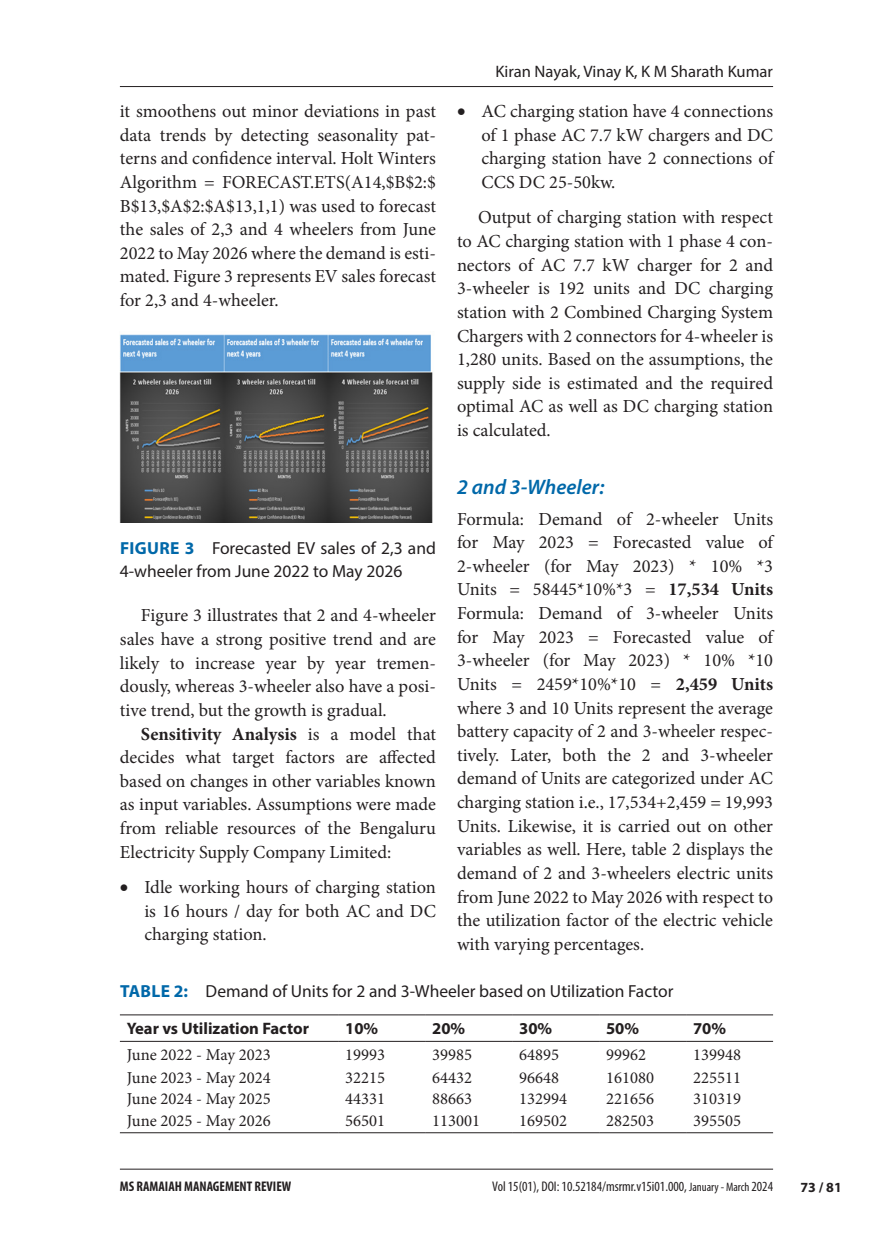
<style>
.page{position:relative;width:893px;height:1260px;background:#fff}
.page>*{position:absolute;margin:0;border:0;box-sizing:border-box;transform-origin:0 0}
.sectionc{font:italic 600 21px "Myriad Pro";color:#0068a9}
.para_text_flush{font:18.38px/23.6px "Minion Pro";color:#231f20;text-align:justify}
.para_text{font:18.38px/23.6px "Minion Pro";color:#231f20;text-align:justify}
.figure_caption{font:17.5px/22.8px "Myriad Pro";color:#231f20}
.table_caption{font:17.5px "Myriad Pro";color:#231f20}
.table_body{font:16.62px "Minion Pro";color:#231f20}
.table_head{font:700 16.62px "Myriad Pro";color:#231f20}
.t1{font:16.62px "Myriad Pro";color:#231f20}
.t2{font:condensed 14px "Myriad Pro";color:#231f20}
.t3{font:700 condensed 14px "Myriad Pro";color:#231f20}
.t4{font:700 14px "Myriad Pro";color:#231f20}
.s1{font-weight:700}
.s2{font-weight:700;color:#0068a9}
.s3{font-size:12.25px}
</style>
<div class="page">
<hr style="left:120px;top:86px;width:653px;height:1px;background:#231f20">
<hr style="left:120px;top:1168px;width:653px;height:1px;background:#231f20">
<img style="left:120px;top:334px;width:313px;height:188px">
<hr style="left:120px;top:1014px;width:218px;height:1px;background:#231f20">
<hr style="left:338px;top:1014px;width:87px;height:1px;background:#231f20">
<hr style="left:425px;top:1014px;width:87px;height:1px;background:#231f20">
<hr style="left:512px;top:1014px;width:87px;height:1px;background:#231f20">
<hr style="left:599px;top:1014px;width:87px;height:1px;background:#231f20">
<hr style="left:686px;top:1014px;width:87px;height:1px;background:#231f20">
<hr style="left:120px;top:1041px;width:218px;height:1px;background:#231f20">
<hr style="left:338px;top:1041px;width:87px;height:1px;background:#231f20">
<hr style="left:425px;top:1041px;width:87px;height:1px;background:#231f20">
<hr style="left:512px;top:1041px;width:87px;height:1px;background:#231f20">
<hr style="left:599px;top:1041px;width:87px;height:1px;background:#231f20">
<hr style="left:686px;top:1041px;width:87px;height:1px;background:#231f20">
<hr style="left:120px;top:1132px;width:218px;height:1px;background:#231f20">
<hr style="left:338px;top:1132px;width:87px;height:1px;background:#231f20">
<hr style="left:425px;top:1132px;width:87px;height:1px;background:#231f20">
<hr style="left:512px;top:1132px;width:87px;height:1px;background:#231f20">
<hr style="left:599px;top:1132px;width:87px;height:1px;background:#231f20">
<hr style="left:686px;top:1132px;width:87px;height:1px;background:#231f20">
<p class="para_text_flush" style="left:120px;top:99px;width:318px">it smoothens out minor deviations in past data trends by detecting seasonality pat&shy;terns and confidence interval. Holt Winters Algorithm = FORECAST.ETS(A14,$B$2:$ B$13,$A$2:$A$13,1,1) was used to forecast the sales of 2,3 and 4 wheelers from June 2022 to May 2026 where the demand is esti&shy;mated. Figure 3 represents EV sales forecast for 2,3 and 4-wheeler.</p>
<p class="t1" style="left:495px;top:62px;width:279px">Kiran Nayak, Vinay K, K M Sharath Kumar</p>
<p class="para_text_flush" style="left:481px;top:99px;width:293px;text-indent:-24px">• AC charging station have 4 connections of 1 phase AC 7.7 kW chargers and DC charging station have 2 connections of CCS DC 25-50kw.</p>
<p class="para_text" style="left:457px;top:206px;width:318px;text-indent:21px">Output of charging station with respect to AC charging station with 1 phase 4 con&shy;nectors of AC 7.7 kW charger for 2 and 3-wheeler is 192 units and DC charging station with 2 Combined Charging System Chargers with 2 connectors for 4-wheeler is 1,280 units. Based on the assumptions, the supply side is estimated and the required optimal AC as well as DC charging station is calculated.</p>
<p class="sectionc" style="left:457px;top:473px;width:149px">2 and 3-Wheeler:</p>
<p class="para_text_flush" style="left:457px;top:507px;width:318px">Formula: Demand of 2-wheeler Units for May 2023 = Forecasted value of 2-wheeler (for May 2023) * 10% *3<br>Units = 58445*10%*3 = <span class="s1">17,534 Units </span>Formula: Demand of 3-wheeler Units for May 2023 = Forecasted value of 3-wheeler (for May 2023) * 10% *10<br>Units = 2459*10%*10 = <span class="s1">2,459 Units </span>where 3 and 10 Units represent the average battery capacity of 2 and 3-wheeler respec&shy;tively. Later, both the 2 and 3-wheeler demand of Units are categorized under AC charging station i.e., 17,534+2,459 = 19,993<br>Units. Likewise, it is carried out on other variables as well. Here, table 2 displays the demand of 2 and 3-wheelers electric units from June 2022 to May 2026 with respect to the utilization factor of the electric vehicle with varying percentages.</p>
<p class="table_caption" style="left:120px;top:980px;width:555px"><span class="s2">TABLE 2:</span> Demand of Units for 2 and 3-Wheeler based on Utilization Factor</p>
<p class="table_head" style="left:127px;top:1018px;width:184px">Year vs Utilization Factor</p>
<p class="table_head" style="left:345px;top:1018px;width:35px">10%</p>
<p class="table_head" style="left:432px;top:1018px;width:35px">20%</p>
<p class="table_head" style="left:519px;top:1018px;width:35px">30%</p>
<p class="table_head" style="left:606px;top:1018px;width:35px">50%</p>
<p class="table_head" style="left:693px;top:1018px;width:35px">70%</p>
<p class="table_body" style="left:127px;top:1044px;width:145px">June 2022 - May 2023</p>
<p class="table_body" style="left:345px;top:1044px;width:41px">19993</p>
<p class="table_body" style="left:432px;top:1044px;width:41px">39985</p>
<p class="table_body" style="left:519px;top:1044px;width:41px">64895</p>
<p class="table_body" style="left:606px;top:1044px;width:41px">99962</p>
<p class="table_body" style="left:693px;top:1044px;width:49px">139948</p>
<p class="table_body" style="left:127px;top:1066px;width:145px">June 2023 - May 2024</p>
<p class="table_body" style="left:345px;top:1066px;width:41px">32215</p>
<p class="table_body" style="left:432px;top:1066px;width:41px">64432</p>
<p class="table_body" style="left:519px;top:1066px;width:41px">96648</p>
<p class="table_body" style="left:606px;top:1066px;width:49px">161080</p>
<p class="table_body" style="left:693px;top:1066px;width:49px">225511</p>
<p class="table_body" style="left:127px;top:1087px;width:145px">June 2024 - May 2025</p>
<p class="table_body" style="left:345px;top:1087px;width:41px">44331</p>
<p class="table_body" style="left:432px;top:1087px;width:41px">88663</p>
<p class="table_body" style="left:519px;top:1087px;width:49px">132994</p>
<p class="table_body" style="left:606px;top:1087px;width:49px">221656</p>
<p class="table_body" style="left:693px;top:1087px;width:49px">310319</p>
<p class="table_body" style="left:127px;top:1109px;width:145px">June 2025 - May 2026</p>
<p class="table_body" style="left:345px;top:1109px;width:41px">56501</p>
<p class="table_body" style="left:432px;top:1109px;width:49px">113001</p>
<p class="table_body" style="left:519px;top:1109px;width:49px">169502</p>
<p class="table_body" style="left:606px;top:1109px;width:49px">282503</p>
<p class="table_body" style="left:693px;top:1109px;width:49px">395505</p>
<p class="figure_caption" style="left:120px;top:536px;width:318px"><span class="s2">FIGURE 3</span> Forecasted EV sales of 2,3 and<br>4-wheeler from June 2022 to May 2026</p>
<p class="para_text" style="left:120px;top:604px;width:318px;text-indent:21px">Figure 3 illustrates that 2 and 4-wheeler sales have a strong positive trend and are likely to increase year by year tremen&shy;dously, whereas 3-wheeler also have a posi&shy;tive trend, but the growth is gradual.</p>
<p class="para_text" style="left:120px;top:722px;width:318px;text-indent:21px"><span class="s1">Sensitivity Analysis</span> is a model that decides what target factors are affected based on changes in other variables known as input variables. Assumptions were made from reliable resources of the Bengaluru Electricity Supply Company Limited:</p>
<p class="para_text_flush" style="left:144px;top:875px;width:293px;text-indent:-24px">• Idle working hours of charging station is 16 hours / day for both AC and DC charging station.</p>
<p class="t3" style="left:120px;top:1177px;width:173px">MS RAMAIAH MANAGEMENT REVIEW</p>
<p class="t2" style="left:492px;top:1177px;width:282px">Vol 15(01), DOI: 10.52184/msrmr.v15i01.000, <span class="s3">January - March</span> 2024</p>
<p class="t4" style="left:800px;top:1178px;width:43px">73 / 81</p>
</div>
